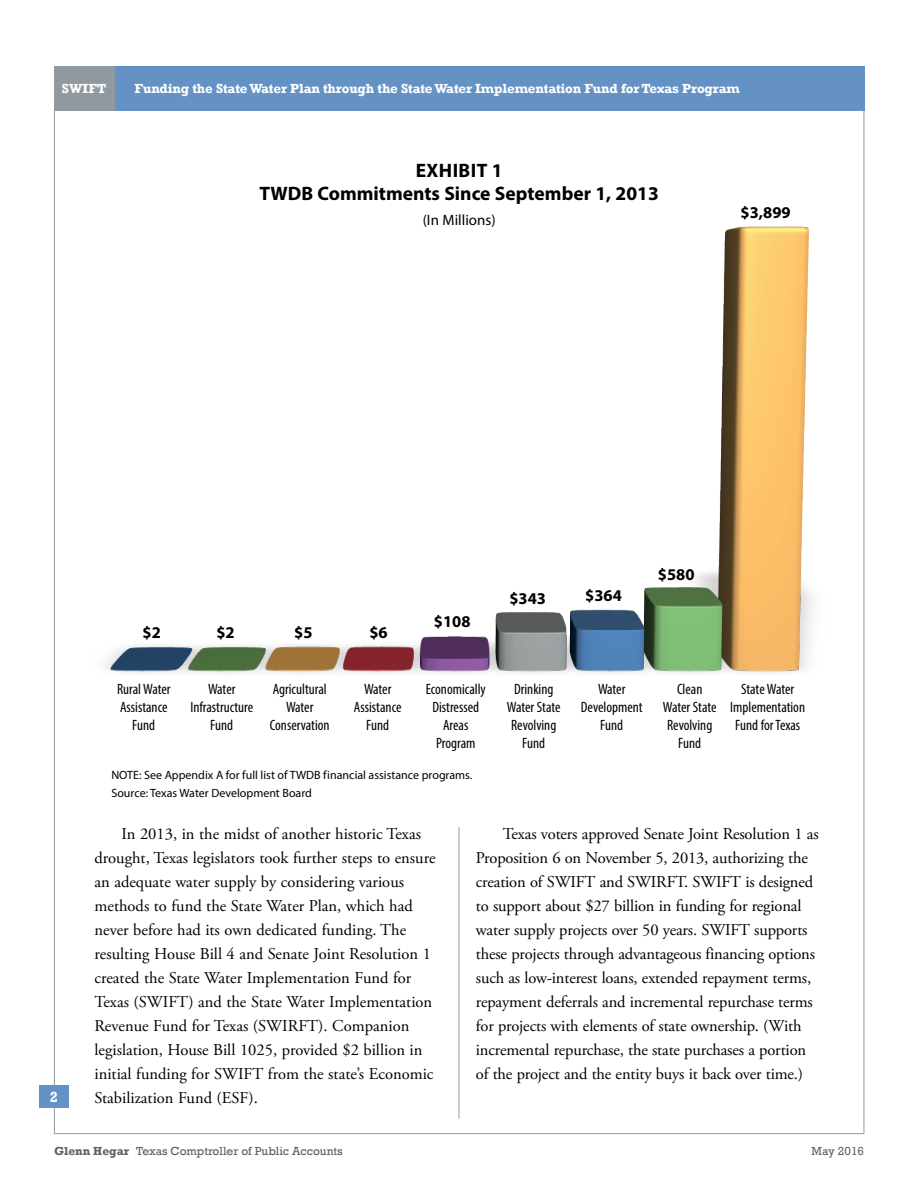
<style>
.page{position:relative;width:918px;height:1188px;background:#fff}
.page>*{position:absolute;margin:0;border:0;box-sizing:border-box;transform-origin:0 0}
.t1{font:700 19.5px/23.5px "Myriad Pro";color:#000;text-align:center}
.t2{font:16.5px/24px "Adobe Garamond Pro";letter-spacing:-.01em;color:#000}
.t3{font:700 16.5px "Myriad Pro";color:#000}
.t4{font:condensed 15px/18.1px "Myriad Pro";color:#000;text-align:center}
.t5{font:15px "Myriad Pro";color:#000}
.t6{font:700 15px "Rockwell";color:#fff}
.t7{font:700 13.5px "Rockwell";letter-spacing:-.01em;color:#fff}
.Exhibit_Footnote{font:12px "Myriad Pro";color:#000}
.t8{font:12px "Rockwell";color:#5f6062}
.s1{font-weight:700}
</style>
<div class="page">
<hr style="left:864px;top:111px;width:1px;height:1023px;background:#9099a0">
<hr style="left:54px;top:1133px;width:810px;height:1px;background:#9099a0">
<div style="left:114px;top:66px;width:750px;height:45px;background:#6492c5"></div>
<hr style="left:54px;top:111px;width:1px;height:1023px;background:#9099a0">
<div style="left:54px;top:66px;width:60px;height:45px;background:#9099a0"></div>
<div style="left:39px;top:1085px;width:30px;height:23px;background:#6492c5"></div>
<img style="left:104px;top:227px;width:709px;height:446px">
<hr style="left:459px;top:827px;width:1px;height:292px;background:#9099a0">
<p class="t7" style="left:62px;top:81px;width:46px">SWIFT</p>
<p class="t7" style="left:134px;top:81px;width:607px">Funding the State Water Plan through the State Water Implementation Fund for Texas Program</p>
<h4 class="t1" style="left:259px;top:158px;width:401px">EXHIBIT 1<br>TWDB Commitments Since September 1, 2013</h4>
<h4 class="t5" style="left:423px;top:211px;width:74px">(In Millions)</h4>
<p class="t3" style="left:741px;top:202px;width:52px">$3,899</p>
<p class="t6" style="left:50px;top:1088px;width:10px">2</p>
<p class="t3" style="left:143px;top:622px;width:20px">$2</p>
<p class="t4" style="left:117px;top:680px;width:55px">Rural Water<br>Assistance<br>Fund</p>
<p class="t3" style="left:216px;top:622px;width:20px">$2</p>
<p class="t4" style="left:190px;top:680px;width:64px">Water<br>Infrastructure<br>Fund</p>
<p class="t3" style="left:294px;top:622px;width:20px">$5</p>
<p class="t4" style="left:270px;top:680px;width:61px">Agricultural<br>Water<br>Conservation</p>
<p class="t3" style="left:369px;top:622px;width:20px">$6</p>
<p class="t4" style="left:354px;top:680px;width:49px">Water<br>Assistance<br>Fund</p>
<p class="t3" style="left:434px;top:611px;width:38px">$108</p>
<p class="t3" style="left:509px;top:587px;width:38px">$343</p>
<p class="t3" style="left:585px;top:585px;width:38px">$364</p>
<p class="t3" style="left:658px;top:564px;width:38px">$580</p>
<p class="t4" style="left:426px;top:680px;width:62px">Economically<br>Distressed<br>Areas<br>Program</p>
<p class="t4" style="left:507px;top:680px;width:55px">Drinking<br>Water State<br>Revolving<br>Fund</p>
<p class="t4" style="left:581px;top:680px;width:63px">Water<br>Development<br>Fund</p>
<p class="t4" style="left:663px;top:680px;width:55px">Clean<br>Water State<br>Revolving<br>Fund</p>
<p class="t4" style="left:730px;top:680px;width:76px">State Water<br>Implementation<br>Fund for Texas</p>
<p class="Exhibit_Footnote" style="left:111px;top:767px;width:363px">NOTE: See Appendix A for full list of TWDB financial assistance programs.</p>
<p class="Exhibit_Footnote" style="left:111px;top:786px;width:202px">Source: Texas Water Development Board</p>
<p class="t2" style="left:95px;top:823px;width:343px;text-indent:27px">In 2013, in the midst of another historic Texas drought, Texas legislators took further steps to ensure an adequate water supply by considering various methods to fund the State Water Plan, which had never before had its own dedicated funding. The resulting House Bill 4 and Senate Joint Resolution 1 created the State Water Implementation Fund for Texas (SWIFT) and the State Water Implementation Revenue Fund for Texas (SWIRFT). Companion legislation, House Bill 1025, provided $2 billion in initial funding for SWIFT from the state’s Economic Stabilization Fund (ESF).</p>
<p class="t2" style="left:476px;top:823px;width:344px;text-indent:27px">Texas voters approved Senate Joint Resolution 1 as Proposition 6 on November 5, 2013, authorizing the creation of SWIFT and SWIRFT. SWIFT is designed to support about $27 billion in funding for regional water supply projects over 50 years. SWIFT supports these projects through advantageous financing options such as low-interest loans, extended repayment terms, repayment deferrals and incremental repurchase terms for projects with elements of state ownership. (With incremental repurchase, the state purchases a portion of the project and the entity buys it back over time.)</p>
<p class="t8" style="left:54px;top:1144px;width:290px"><span class="s1">Glenn Hegar</span> Texas Comptroller of Public Accounts</p>
<p class="t8" style="left:812px;top:1144px;width:54px">May 2016</p>
</div>
